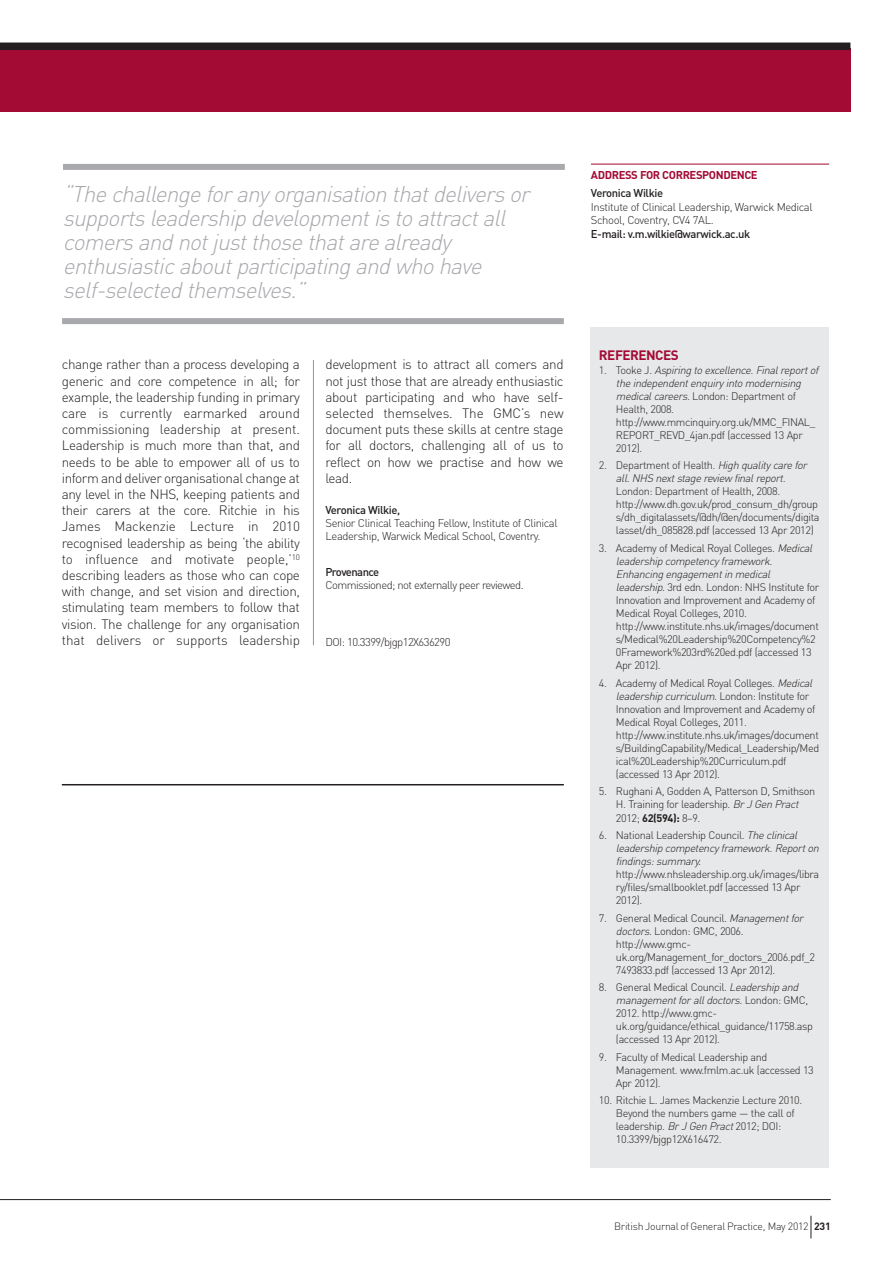
<style>
.page{position:relative;width:893px;height:1263px;background:#fff}
.page>*{position:absolute;margin:0;border:0;box-sizing:border-box;transform-origin:0 0}
.t1{font:italic 300 22.5px/24px "DIN";color:#a8a9ad}
.t2{font:300 13.5px/16.2px "DIN";letter-spacing:-.03em;color:#231f20;text-align:justify}
.t3{font:700 13.5px "DIN";letter-spacing:-.035em;color:#a30a34}
.t4{font:300 11.25px/13.5px "DIN";letter-spacing:-.035em;color:#231f20}
.t5{font:500 11.25px "DIN";letter-spacing:-.035em;color:#231f20}
.t6{font:700 11.25px "DIN";letter-spacing:-.035em;color:#a30a34}
.t7{font:300 10.8px/13px "DIN";letter-spacing:-.035em;color:#231f20}
.t8{font:italic 300 10.8px/13px "DIN";color:#231f20;text-align:center}
.t9{font:300 10.5px "DIN";letter-spacing:-.025em;color:#231f20}
.s1{font-style:italic}
.s2{font-style:normal}
.s3{font-weight:700}
</style>
<div class="page">
<hr style="left:0;top:1199px;width:831px;height:1px;background:#231f20">
<svg style="left:811px;top:1216px;width:1px;height:22px"></svg>
<hr style="left:313px;top:360px;width:1px;height:285px;background:#939598">
<div style="left:590px;top:327px;width:239px;height:840px;background:#e7e8e9"></div>
<hr style="left:591px;top:164px;width:238px;height:1px;background:#a30a34">
<div style="left:0;top:48px;width:850px;height:64px;background:#a30a34"></div>
<div style="left:0;top:43px;width:850px;height:7px;background:#231f20"></div>
<div style="left:63px;top:164px;width:502px;height:6px;background:#a8a9ad"></div>
<div style="left:62px;top:318px;width:502px;height:6px;background:#a8a9ad"></div>
<hr style="left:62px;top:784px;width:502px;height:1px;background:#231f20">
<h1 class="t1" style="left:63px;top:183px;width:473px">“The challenge for any organisation that delivers or supports leadership development is to attract all comers and not just those that are already enthusiastic about participating and who have self-selected themselves.”</h1>
<p class="t2" style="left:62px;top:357px;width:240px">change rather than a process developing a generic and core competence in all; for example, the leadership funding in primary care is currently earmarked around commissioning leadership at present.<br>Leadership is much more than that, and needs to be able to empower all of us to inform and deliver organisational change at any level in the NHS, keeping patients and their carers at the core. Ritchie in his James Mackenzie Lecture in 2010 recognised leadership as being ‘the ability to influence and motivate people,’<sup>10 </sup>describing leaders as those who can cope with change, and set vision and direction, stimulating team members to follow that vision. The challenge for any organisation that delivers or supports leadership</p>
<p class="t2" style="left:325px;top:357px;width:240px">development is to attract all comers and not just those that are already enthusiastic about participating and who have self&shy;selected themselves. The GMC’s new document puts these skills at centre stage for all doctors, challenging all of us to reflect on how we practise and how we lead.</p>
<p class="t5" style="left:325px;top:503px;width:76px">Veronica Wilkie,</p>
<p class="t4" style="left:325px;top:516px;width:234px">Senior Clinical Teaching Fellow, Institute of Clinical<br>Leadership, Warwick Medical School, Coventry.</p>
<p class="t5" style="left:325px;top:566px;width:55px">Provenance</p>
<p class="t4" style="left:325px;top:579px;width:200px">Commissioned; not externally peer reviewed.</p>
<p class="t4" style="left:325px;top:635px;width:127px">DOI: 10.3399/bjgp12X636290</p>
<p class="t6" style="left:591px;top:169px;width:168px">ADDRESS FOR CORRESPONDENCE</p>
<p class="t5" style="left:591px;top:187px;width:74px">Veronica Wilkie</p>
<p class="t4" style="left:591px;top:200px;width:223px">Institute of Clinical Leadership, Warwick Medical<br>School, Coventry, CV4 7AL.</p>
<p class="t5" style="left:591px;top:227px;width:161px">E-mail: v.m.wilkie@warwick.ac.uk</p>
<p class="t3" style="left:599px;top:347px;width:81px">REFERENCES</p>
<p class="t7" style="left:616px;top:363px;width:206px;text-indent:-17px">1 . To o k e J . <span class="s1">Aspiring to excellence. Final report of the independent enquiry into modernising medicalcareers.</span>London: Department of Health, 2008. http://www.mmcinquiry.org.uk/MMC_FINAL_ REPORT_REVD_4jan.pdf (accessed 13 Apr 2012).</p>
<p class="t8" style="left:599px;top:459px;width:212px"><span class="s2">2. Department of Health.</span> Highquality carefor all. NHS next stage review final report.</p>
<p class="t7" style="left:616px;top:485px;width:205px">London: Department of Health, 2008. http://www.dh.gov.uk/prod_consum_dh/group s/dh_digitalassets/@dh/@en/documents/digita lasset/dh_085828.pdf (accessed 13 Apr 2012)</p>
<p class="t7" style="left:616px;top:541px;width:205px;text-indent:-17px">3. Academy of Medical Royal Colleges. <span class="s1">Medical leadership competency framework.<br>Enhancing engagement in medical leadership.</span>3rd edn. London: NHS Institute for Innovation and Improvement and Academy of Medical Royal Colleges, 2010. http://www.institute.nhs.uk/images/document s/Medical%20Leadership%20Competency%2<br>0Framework%203rd%20ed.pdf (accessed 13<br>Apr 2012).</p>
<p class="t7" style="left:616px;top:676px;width:205px;text-indent:-17px">4. Academy of Medical Royal Colleges. <span class="s1">Medical leadershipcurriculum.</span>London: Institute for Innovation and Improvement and Academy of Medical Royal Colleges, 2011. http://www.institute.nhs.uk/images/document s/BuildingCapability/Medical_Leadership/Med ical%20Leadership%20Curriculum.pdf (accessed 13 Apr 2012).</p>
<p class="t7" style="left:616px;top:785px;width:201px;text-indent:-17px">5. Rughani A, Godden A, Patterson D, Smithson<br>H. Training for leadership. <span class="s1">BrJGenPract<br></span>2012; <span class="s3">62(594):</span> 8–9.</p>
<p class="t8" style="left:616px;top:829px;width:207px;text-align:left;text-indent:-17px"><span class="s2">6. National Leadership Council.</span> Theclinical leadership competency framework. Report on findings: summary.</p>
<p class="t7" style="left:616px;top:868px;width:205px">http://www.nhsleadership.org.uk/images/libra ry/files/smallbooklet.pdf (accessed 13 Apr<br>2012).</p>
<p class="t7" style="left:616px;top:911px;width:201px;text-indent:-17px">7. General Medical Council. <span class="s1">Managementfor doctors.</span>London: GMC, 2006. http://www.gmc&shy;uk.org/Management_for_doctors_2006.pdf_2<br>7493833.pdf (accessed 13 Apr 2012).</p>
<p class="t7" style="left:616px;top:981px;width:199px;text-indent:-17px">8. General Medical Council. <span class="s1">Leadershipand management for all doctors.</span> L o n d o n : G M C , 2012. http://www.gmc&shy;uk.org/guidance/ethical_guidance/11758.asp (accessed 13 Apr 2012).</p>
<p class="t7" style="left:616px;top:1050px;width:199px;text-indent:-17px">9. Faculty of Medical Leadership and<br>Management. www.fmlm.ac.uk (accessed 13<br>Apr 2012).</p>
<p class="t7" style="left:616px;top:1094px;width:188px;text-indent:-17px">10. Ritchie L. James Mackenzie Lecture 2010.<br>Beyond the numbers game — the call of leadership. <span class="s1">BrJGenPract</span>2012; DOI:<br>10.3399/bjgp12X616472.</p>
<p class="t9" style="left:614px;top:1220px;width:218px">British Journal of General Practice, May 2012 <span class="s3">231</span></p>
</div>
